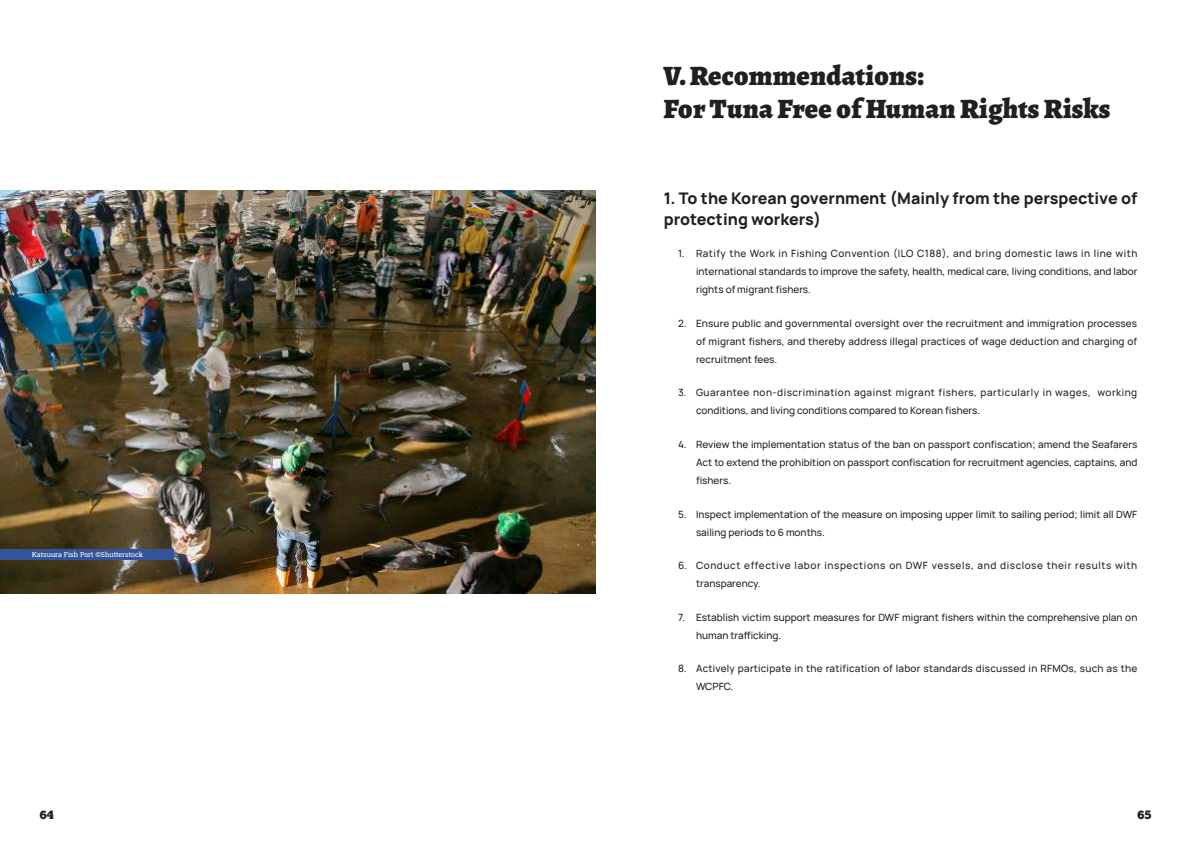
<style>
.page{position:relative;width:1191px;height:842px;background:#fff}
.page>*{position:absolute;margin:0;border:0;box-sizing:border-box;transform-origin:0 0}
.t1{font:900 28px/33px "Alegreya";letter-spacing:.005em;color:#241f1f}
.t2{font:800 16px/21.2px "Manrope";color:#241f1f}
.t3{font:12px "Chunk Five Ex";color:#241f1f}
.t4{font:500 10px/18px "Manrope";color:#241f1f;text-align:justify}
.t5{font:500 10px/18px "Manrope";letter-spacing:.045em;color:#241f1f}
.t6{font:500 10px/18px "Manrope";letter-spacing:.055em;color:#241f1f}
.t7{font:500 10px/18px "Manrope";letter-spacing:.02em;color:#241f1f}
.t8{font:7px "Roboto Slab";color:#fff}
</style>
<div class="page">
<img style="left:0;top:190px;width:595px;height:403px">
<div style="left:0;top:549px;width:174px;height:10px;background:#33549b"></div>
<p class="t8" style="left:32px;top:549px;width:113px">Katsuura Fish Port ©Shutterstock</p>
<h1 class="t1" style="left:663px;top:58px;width:448px">V. Recommendations:<br>For Tuna Free of Human Rights Risks</h1>
<h2 class="t2" style="left:664px;top:186px;width:475px">1. To the Korean government (Mainly from the perspective of protecting workers)</h2>
<p class="t4" style="left:696px;top:244px;width:443px;text-indent:-18px">1. Ratify the Work in Fishing Convention (ILO C188), and bring domestic laws in line with international standards to improve the safety, health, medical care, living conditions, and labor rights of migrant fishers.</p>
<p class="t4" style="left:696px;top:313px;width:443px;text-indent:-18px">2. Ensure public and governmental oversight over the recruitment and immigration processes of migrant fishers, and thereby address illegal practices of wage deduction and charging of recruitment fees.</p>
<p class="t5" style="left:696px;top:383px;width:443px;text-indent:-18px">3. Guarantee non-discrimination against migrant fishers, particularly in wages, working conditions, and living conditions compared to Korean fishers.</p>
<p class="t4" style="left:696px;top:435px;width:443px;text-indent:-18px">4. Review the implementation status of the ban on passport confiscation; amend the Seafarers Act to extend the prohibition on passport confiscation for recruitment agencies, captains, and fishers.</p>
<p class="t4" style="left:696px;top:504px;width:443px;text-indent:-18px">5. Inspect implementation of the measure on imposing upper limit to sailing period; limit all DWF sailing periods to 6 months.</p>
<p class="t6" style="left:696px;top:556px;width:443px;text-indent:-18px">6. Conduct effective labor inspections on DWF vessels, and disclose their results with transparency.</p>
<p class="t4" style="left:696px;top:607px;width:443px;text-indent:-18px">7. Establish victim support measures for DWF migrant fishers within the comprehensive plan on human trafficking.</p>
<p class="t7" style="left:696px;top:659px;width:443px;text-indent:-18px">8. Actively participate in the ratification of labor standards discussed in RFMOs, such as the<br>WCPFC.</p>
<p class="t3" style="left:40px;top:806px;width:15px">64</p>
<p class="t3" style="left:1137px;top:806px;width:15px">65</p>
</div>
